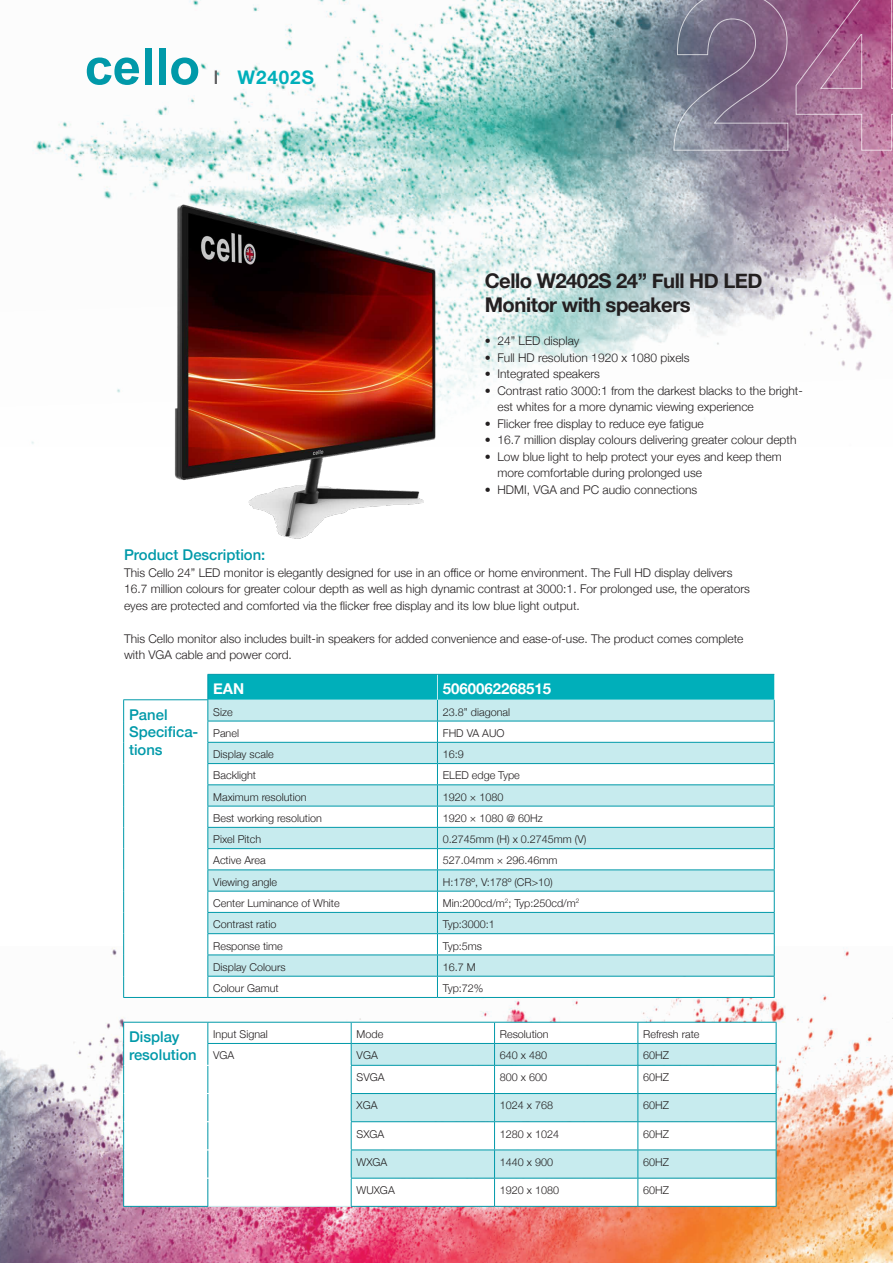
<style>
.page{position:relative;width:893px;height:1263px;background:#fff}
.page>*{position:absolute;margin:0;border:0;box-sizing:border-box;transform-origin:0 0}
.t1{font:700 20.25px/24px "Helvetica Neue";letter-spacing:-.025em;color:#231f20}
.t2{font:700 18.75px "Helvetica Neue";letter-spacing:.05em;color:#00afba}
.t3{font:700 15px "Helvetica Neue";color:#fff}
.t4{font:500 14.85px/17.9px "Helvetica Neue";color:#0099a9}
.t5{font:300 12px/16.5px "Helvetica Neue";color:#231f20}
.t6{font:300 10.8px "Helvetica Neue";color:#231f20}
.s1{font-weight:500;color:#57585a}
</style>
<div class="page">
<img style="left:31px;top:0;width:862px;height:444px">
<img style="left:0;top:948px;width:893px;height:315px">
<img style="left:132px;top:194px;width:336px;height:345px">
<svg style="left:124px;top:700px;width:83px;height:297px"></svg>
<hr style="left:123px;top:699px;width:85px;height:1px;background:#0099a9">
<svg style="left:123px;top:700px;width:1px;height:297px"></svg>
<hr style="left:123px;top:997px;width:85px;height:1px;background:#0099a9">
<hr style="left:208px;top:997px;width:229px;height:1px;background:#0099a9">
<hr style="left:437px;top:997px;width:338px;height:1px;background:#0099a9">
<svg style="left:207px;top:674px;width:568px;height:323px"></svg>
<hr style="left:437px;top:674px;width:337px;height:1px;background:#0099a9">
<svg style="left:87px;top:58px;width:52px;height:27px"></svg>
<div style="left:145px;top:48px;width:7px;height:36px;background:#0099a9"></div>
<div style="left:159px;top:48px;width:7px;height:36px;background:#0099a9"></div>
<svg style="left:171px;top:58px;width:27px;height:27px"></svg>
<svg style="left:673px;top:0;width:116px;height:151px;background:#80718b"></svg>
<svg style="left:795px;top:0;width:98px;height:151px;background:#aa6892"></svg>
<svg style="left:124px;top:1023px;width:652px;height:183px"></svg>
<svg style="left:208px;top:1044px;width:568px;height:162px"></svg>
<svg style="left:352px;top:1044px;width:424px;height:134px;fill:#c7ebee"></svg>
<hr style="left:351px;top:1043px;width:144px;height:1px;background:#0099a9">
<hr style="left:495px;top:1043px;width:143px;height:1px;background:#0099a9">
<hr style="left:638px;top:1043px;width:138px;height:1px;background:#0099a9">
<hr style="left:351px;top:1065px;width:144px;height:1px;background:#0099a9">
<hr style="left:495px;top:1065px;width:143px;height:1px;background:#0099a9">
<hr style="left:638px;top:1065px;width:138px;height:1px;background:#0099a9">
<hr style="left:351px;top:1093px;width:144px;height:1px;background:#0099a9">
<hr style="left:495px;top:1093px;width:143px;height:1px;background:#0099a9">
<hr style="left:638px;top:1093px;width:138px;height:1px;background:#0099a9">
<hr style="left:351px;top:1121px;width:144px;height:1px;background:#0099a9">
<hr style="left:495px;top:1121px;width:143px;height:1px;background:#0099a9">
<hr style="left:638px;top:1121px;width:138px;height:1px;background:#0099a9">
<hr style="left:351px;top:1149px;width:144px;height:1px;background:#0099a9">
<hr style="left:495px;top:1149px;width:143px;height:1px;background:#0099a9">
<hr style="left:638px;top:1149px;width:138px;height:1px;background:#0099a9">
<hr style="left:351px;top:1178px;width:144px;height:1px;background:#0099a9">
<hr style="left:495px;top:1178px;width:143px;height:1px;background:#0099a9">
<svg style="left:494px;top:1023px;width:1px;height:183px"></svg>
<hr style="left:638px;top:1178px;width:138px;height:1px;background:#0099a9">
<svg style="left:638px;top:1023px;width:1px;height:183px"></svg>
<svg style="left:776px;top:1022px;width:1px;height:184px"></svg>
<hr style="left:351px;top:1206px;width:144px;height:1px;background:#0099a9">
<hr style="left:495px;top:1206px;width:143px;height:1px;background:#0099a9">
<hr style="left:638px;top:1206px;width:138px;height:1px;background:#0099a9">
<hr style="left:208px;top:1022px;width:143px;height:1px;background:#0099a9">
<hr style="left:351px;top:1022px;width:144px;height:1px;background:#0099a9">
<hr style="left:495px;top:1022px;width:143px;height:1px;background:#0099a9">
<hr style="left:638px;top:1022px;width:138px;height:1px;background:#0099a9">
<hr style="left:123px;top:1022px;width:85px;height:1px;background:#0099a9">
<svg style="left:123px;top:1022px;width:1px;height:184px"></svg>
<hr style="left:207px;top:1043px;width:144px;height:1px;background:#0099a9">
<svg style="left:207px;top:1022px;width:1px;height:184px"></svg>
<svg style="left:351px;top:1022px;width:1px;height:184px"></svg>
<hr style="left:124px;top:1065px;width:84px;height:1px;background:#fff">
<hr style="left:124px;top:1093px;width:84px;height:1px;background:#fff">
<hr style="left:124px;top:1121px;width:84px;height:1px;background:#fff">
<hr style="left:124px;top:1149px;width:84px;height:1px;background:#fff">
<hr style="left:124px;top:1178px;width:84px;height:1px;background:#fff">
<hr style="left:208px;top:1206px;width:143px;height:1px;background:#c7ebee">
<hr style="left:123px;top:1206px;width:85px;height:1px;background:#0099a9">
<hr style="left:208px;top:1065px;width:143px;height:1px;background:#fff">
<hr style="left:208px;top:1093px;width:143px;height:1px;background:#fff">
<hr style="left:208px;top:1121px;width:143px;height:1px;background:#fff">
<hr style="left:208px;top:1149px;width:143px;height:1px;background:#fff">
<hr style="left:208px;top:1178px;width:143px;height:1px;background:#fff">
<p class="t2" style="left:214px;top:63px;width:102px"><span class="s1">l</span> W2402S</p>
<p class="t1" style="left:485px;top:270px;width:279px">Cello W2402S 24” Full HD LED<br>Monitor with speakers</p>
<p class="t5" style="left:485px;top:332px;width:96px">• 24” LED display</p>
<p class="t5" style="left:485px;top:348px;width:206px">• Full HD resolution 1920 x 1080 pixels</p>
<p class="t5" style="left:485px;top:365px;width:117px">• Integrated speakers</p>
<p class="t5" style="left:497px;top:381px;width:307px;text-indent:-13px">• Contrast ratio 3000:1 from the darkest blacks to the bright&shy;est whites for a more dynamic viewing experience</p>
<p class="t5" style="left:485px;top:414px;width:221px">• Flicker free display to reduce eye fatigue</p>
<p class="t5" style="left:485px;top:431px;width:313px">• 16.7 million display colours delivering greater colour depth</p>
<p class="t5" style="left:497px;top:447px;width:286px;text-indent:-13px">• Low blue light to help protect your eyes and keep them more comfortable during prolonged use</p>
<p class="t5" style="left:485px;top:480px;width:214px">• HDMI, VGA and PC audio connections</p>
<p class="t4" style="left:124px;top:545px;width:143px">Product Description:</p>
<p class="t5" style="left:124px;top:563px;width:627px">This Cello 24” LED monitor is elegantly designed for use in an office or home environment. The Full HD display delivers<br>16.7 million colours for greater colour depth as well as high dynamic contrast at 3000:1. For prolonged use, the operators eyes are protected and comforted via the flicker free display and its low blue light output.</p>
<p class="t5" style="left:124px;top:629px;width:621px">This Cello monitor also includes built-in speakers for added convenience and ease-of-use. The product comes complete with VGA cable and power cord.</p>
<p class="t3" style="left:213px;top:677px;width:33px">EAN</p>
<p class="t3" style="left:443px;top:677px;width:110px">5060062268515</p>
<p class="t4" style="left:129px;top:704px;width:71px">Panel<br>Specifica&shy;tions</p>
<p class="t6" style="left:213px;top:703px;width:21px">Size</p>
<p class="t6" style="left:443px;top:703px;width:69px">23.8” diagonal</p>
<p class="t6" style="left:213px;top:724px;width:27px">Panel</p>
<p class="t6" style="left:443px;top:724px;width:63px">FHD VA AUO</p>
<p class="t6" style="left:213px;top:746px;width:62px">Display scale</p>
<p class="t6" style="left:443px;top:746px;width:23px">16:9</p>
<p class="t6" style="left:213px;top:767px;width:44px">Backlight</p>
<p class="t6" style="left:443px;top:767px;width:79px">ELED edge Type</p>
<p class="t6" style="left:213px;top:788px;width:95px">Maximum resolution</p>
<p class="t6" style="left:443px;top:788px;width:62px">1920 × 1080</p>
<p class="t6" style="left:213px;top:809px;width:110px">Best working resolution</p>
<p class="t6" style="left:443px;top:809px;width:101px">1920 × 1080 @ 60Hz</p>
<p class="t6" style="left:213px;top:831px;width:50px">Pixel Pitch</p>
<p class="t6" style="left:443px;top:831px;width:145px">0.2745mm (H) x 0.2745mm (V)</p>
<p class="t6" style="left:213px;top:852px;width:54px">Active Area</p>
<p class="t6" style="left:443px;top:852px;width:116px">527.04mm × 296.46mm</p>
<p class="t6" style="left:213px;top:873px;width:65px">Viewing angle</p>
<p class="t6" style="left:443px;top:873px;width:111px">H:178º, V:178º (CR&gt;10)</p>
<p class="t6" style="left:213px;top:894px;width:128px">Center Luminance of White</p>
<p class="t6" style="left:443px;top:894px;width:138px">Min:200cd/m<sup>2</sup>; Typ:250cd/m<sup>2</sup></p>
<p class="t6" style="left:213px;top:916px;width:65px">Contrast ratio</p>
<p class="t6" style="left:443px;top:916px;width:54px">Typ:3000:1</p>
<p class="t6" style="left:213px;top:937px;width:71px">Response time</p>
<p class="t6" style="left:443px;top:937px;width:41px">Typ:5ms</p>
<p class="t6" style="left:213px;top:958px;width:74px">Display Colours</p>
<p class="t6" style="left:443px;top:958px;width:34px">16.7 M</p>
<p class="t6" style="left:213px;top:979px;width:67px">Colour Gamut</p>
<p class="t6" style="left:443px;top:979px;width:42px">Typ:72%</p>
<p class="t4" style="left:129px;top:1027px;width:69px">Display resolution</p>
<p class="t6" style="left:213px;top:1025px;width:56px">Input Signal</p>
<p class="t6" style="left:357px;top:1025px;width:28px">Mode</p>
<p class="t6" style="left:500px;top:1025px;width:50px">Resolution</p>
<p class="t6" style="left:643px;top:1025px;width:58px">Refresh rate</p>
<p class="t6" style="left:213px;top:1047px;width:23px">VGA</p>
<p class="t6" style="left:357px;top:1047px;width:23px">VGA</p>
<p class="t6" style="left:500px;top:1047px;width:49px">640 x 480</p>
<p class="t6" style="left:643px;top:1047px;width:27px">60HZ</p>
<p class="t6" style="left:357px;top:1068px;width:30px">SVGA</p>
<p class="t6" style="left:500px;top:1068px;width:49px">800 x 600</p>
<p class="t6" style="left:643px;top:1068px;width:27px">60HZ</p>
<p class="t6" style="left:357px;top:1097px;width:23px">XGA</p>
<p class="t6" style="left:500px;top:1097px;width:55px">1024 x 768</p>
<p class="t6" style="left:643px;top:1097px;width:27px">60HZ</p>
<p class="t6" style="left:357px;top:1125px;width:29px">SXGA</p>
<p class="t6" style="left:500px;top:1125px;width:61px">1280 x 1024</p>
<p class="t6" style="left:643px;top:1125px;width:27px">60HZ</p>
<p class="t6" style="left:357px;top:1153px;width:32px">WXGA</p>
<p class="t6" style="left:500px;top:1153px;width:55px">1440 x 900</p>
<p class="t6" style="left:643px;top:1153px;width:27px">60HZ</p>
<p class="t6" style="left:357px;top:1181px;width:40px">WUXGA</p>
<p class="t6" style="left:500px;top:1181px;width:61px">1920 x 1080</p>
<p class="t6" style="left:643px;top:1181px;width:27px">60HZ</p>
</div>
